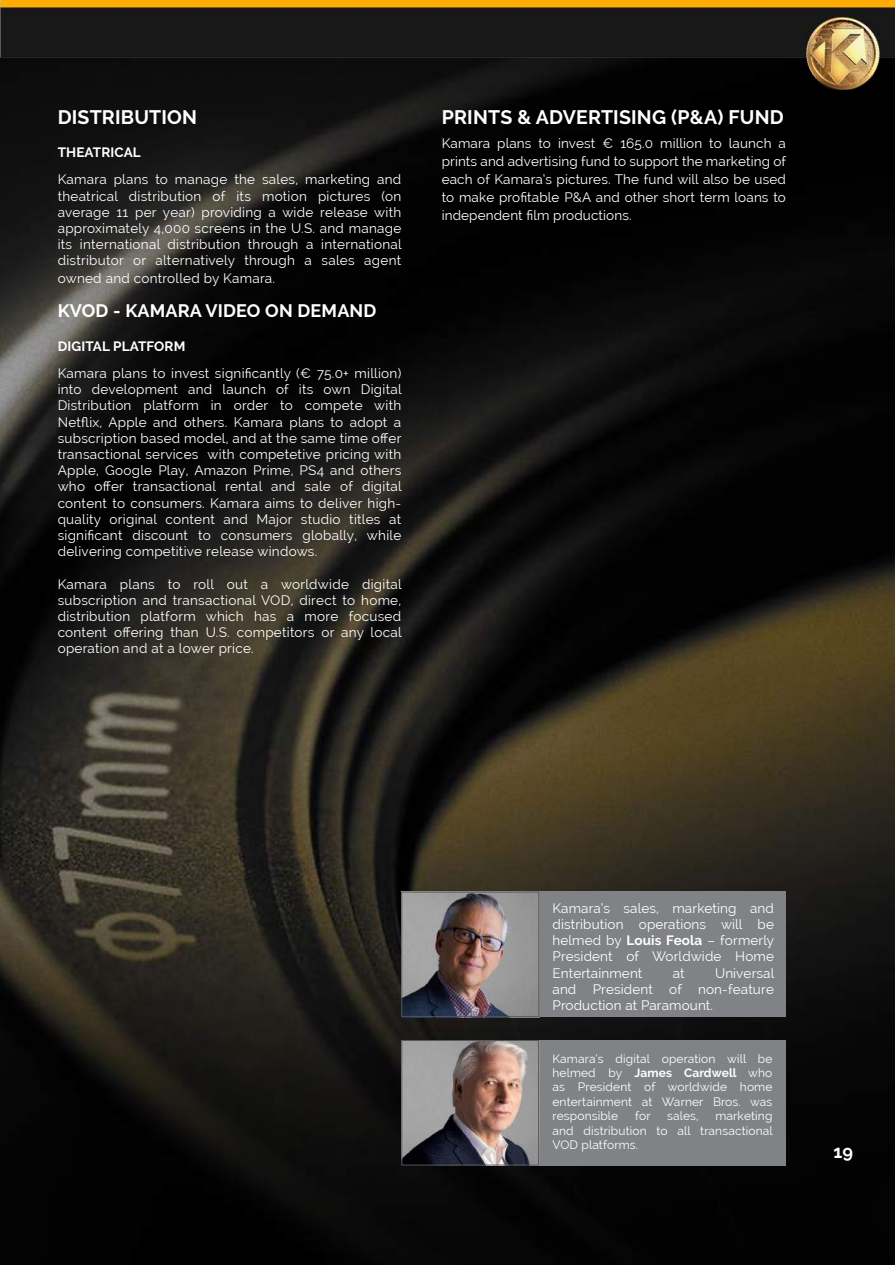
<style>
.page{position:relative;width:895px;height:1265px;background:#fff}
.page>*{position:absolute;margin:0;border:0;box-sizing:border-box;transform-origin:0 0}
.t1{font:700 19.5px "Raleway";letter-spacing:.01em;color:#fff}
.t2{font:700 18px "Raleway";letter-spacing:.01em;color:#fff}
.t3{font:13.5px/16.2px "Raleway";letter-spacing:.01em;color:#fff;text-align:justify}
.t4{font:700 13.5px "Raleway";letter-spacing:.01em;color:#fff}
.t5{font:12px/14.4px "Raleway";letter-spacing:.01em;color:#fff;text-align:justify}
.s1{font-weight:700}
</style>
<div class="page">
<img style="left:1px;top:89px;width:893px;height:1175px">
<div style="left:442px;top:1040px;width:343px;height:125px;background:#808285"></div>
<div style="left:442px;top:891px;width:343px;height:126px;background:#808285"></div>
<img style="left:403px;top:893px;width:134px;height:122px">
<div style="left:401px;top:891px;width:138px;height:126px;border:1px solid #57585a"></div>
<img style="left:403px;top:1042px;width:134px;height:121px">
<div style="left:401px;top:1040px;width:138px;height:125px;border:1px solid #57585a"></div>
<img style="left:0;top:0;width:1px;height:1265px">
<img style="left:1px;top:0;width:894px;height:89px">
<h1 class="t1" style="left:58px;top:106px;width:141px">DISTRIBUTION</h1>
<p class="t4" style="left:58px;top:145px;width:85px">THEATRICAL</p>
<p class="t3" style="left:58px;top:171px;width:345px">Kamara plans to manage the sales, marketing and theatrical distribution of its motion pictures (on average 11 per year) providing a wide release with approximately 4,000 screens in the U.S. and manage its international distribution through a international distributor or alternatively through a sales agent</p>
<p class="t3" style="left:58px;top:270px;width:219px">owned and controlled by Kamara.</p>
<h2 class="t2" style="left:58px;top:300px;width:320px">KVOD - KAMARA VIDEO ON DEMAND</h2>
<p class="t4" style="left:58px;top:338px;width:129px">DIGITAL PLATFORM</p>
<p class="t3" style="left:58px;top:365px;width:345px">Kamara plans to invest significantly (€ 75.0+ million) into development and launch of its own Digital Distribution platform in order to compete with Netflix, Apple and others. Kamara plans to adopt a subscription based model, and at the same time offer transactional services with competetive pricing with Apple, Google Play, Amazon Prime, PS4 and others who offer transactional rental and sale of digital content to consumers. Kamara aims to deliver high&shy;quality original content and Major studio titles at significant discount to consumers globally, while delivering competitive release windows.</p>
<p class="t3" style="left:58px;top:576px;width:345px">Kamara plans to roll out a worldwide digital subscription and transactional VOD, direct to home, distribution platform which has a more focused content offering than U.S. competitors or any local operation and at a lower price.</p>
<h1 class="t1" style="left:442px;top:106px;width:343px">PRINTS &amp; ADVERTISING (P&amp;A) FUND</h1>
<p class="t3" style="left:442px;top:135px;width:346px;line-height:18px">Kamara plans to invest € 165.0 million to launch a prints and advertising fund to support the marketing of each of Kamara’s pictures. The fund will also be used to make profitable P&amp;A and other short term loans to independent film productions.</p>
<p class="t3" style="left:552px;top:899px;width:223px">Kamara’s sales, marketing and distribution operations will be helmed by <span class="s1">Louis Feola</span> – formerly President of Worldwide Home Entertainment</p>
<p class="t3" style="left:552px;top:964px;width:223px;text-indent:163px">Universal and President of non-feature Production at Paramount.</p>
<p class="t3" style="left:672px;top:964px;width:13px">at</p>
<p class="t5" style="left:552px;top:1051px;width:221px">Kamara’s digital operation will be helmed by <span class="s1">James Cardwell</span> who as President of worldwide home entertainment at Warner Bros. was responsible</p>
<p class="t5" style="left:635px;top:1108px;width:17px">for</p>
<p class="t5" style="left:667px;top:1108px;width:33px">sales,</p>
<p class="t5" style="left:552px;top:1108px;width:222px;text-indent:163px">marketing and distribution to all transactional VOD platforms.</p>
<h2 class="t2" style="left:833px;top:1141px;width:21px">19</h2>
</div>
